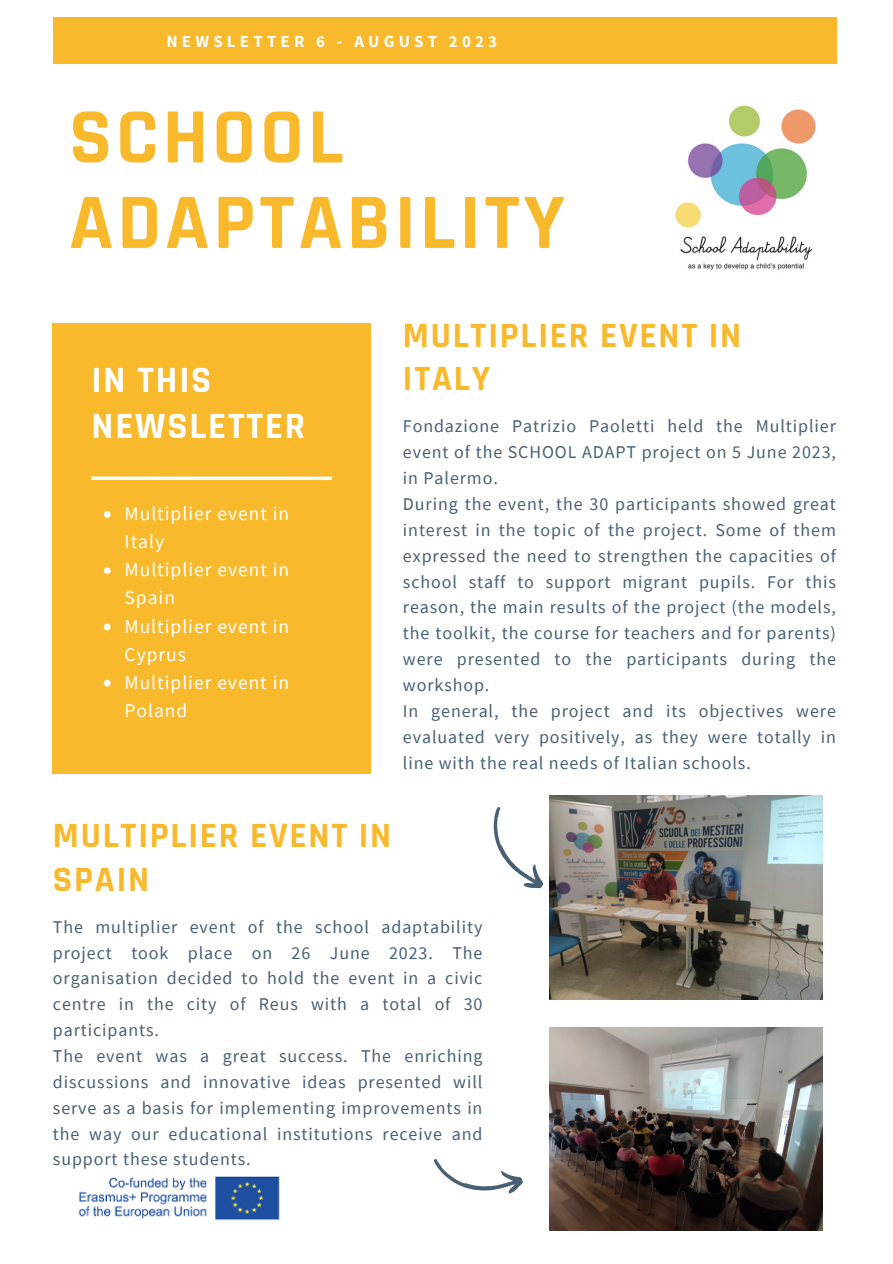
<style>
.page{position:relative;width:893px;height:1264px;background:#fff}
.page>*{position:absolute;margin:0;border:0;box-sizing:border-box;transform-origin:0 0}
.t1{font:700 79.35px/85.5px "Rajdhani";letter-spacing:.05em;color:#f8b92c}
.t2{font:700 37.5px/46.5px "Rajdhani";letter-spacing:.05em;color:#fff}
.t3{font:700 35.85px/43.8px "Rajdhani";letter-spacing:.05em;color:#f8b92c}
.t4{font:19.5px/28px "Source Sans Pro";letter-spacing:.05em;color:#fff}
.t5{font:18px/25.8px "Source Sans Pro";letter-spacing:.05em;color:#495f74;text-align:justify}
.t6{font:700 16.8px "Source Sans Pro";letter-spacing:.25em;color:#fff}
</style>
<div class="page">
<div style="left:53px;top:18px;width:783px;height:46px;background:#f8b92c"></div>
<div style="left:53px;top:323px;width:318px;height:450px;background:#f8b92c"></div>
<svg style="left:104px;top:511px;width:7px;height:7px"></svg>
<svg style="left:104px;top:567px;width:7px;height:7px"></svg>
<svg style="left:104px;top:623px;width:7px;height:7px"></svg>
<svg style="left:104px;top:679px;width:7px;height:7px"></svg>
<svg style="left:91px;top:476px;width:241px;height:4px"></svg>
<img style="left:675px;top:105px;width:141px;height:165px">
<img style="left:78px;top:1176px;width:202px;height:45px">
<img style="left:549px;top:795px;width:273px;height:204px">
<img style="left:549px;top:1027px;width:273px;height:203px">
<svg style="left:493px;top:807px;width:50px;height:82px"></svg>
<svg style="left:434px;top:1159px;width:89px;height:35px"></svg>
<p class="t6" style="left:166px;top:30px;width:332px">NEWSLETTER 6 - AUGUST 2023</p>
<p class="t1" style="left:69px;top:96px;width:497px">SCHOOL<br>ADAPTABILITY</p>
<p class="t2" style="left:92px;top:357px;width:215px">IN THIS<br>NEWSLETTER</p>
<p class="t4" style="left:125px;top:499px;width:166px">Multiplier event in<br>Italy</p>
<p class="t4" style="left:125px;top:555px;width:166px">Multiplier event in<br>Spain</p>
<p class="t4" style="left:125px;top:611px;width:166px">Multiplier event in<br>Cyprus</p>
<p class="t4" style="left:124px;top:668px;width:166px">Multiplier event in<br>Poland</p>
<p class="t3" style="left:403px;top:314px;width:340px">MULTIPLIER EVENT IN<br>ITALY</p>
<p class="t5" style="left:403px;top:413px;width:434px">Fondazione Patrizio Paoletti held the Multiplier event of the SCHOOL ADAPT project on 5 June 2023, in Palermo.</p>
<p class="t5" style="left:403px;top:490px;width:434px">During the event, the 30 participants showed great interest in the topic of the project. Some of them expressed the need to strengthen the capacities of school staff to support migrant pupils. For this reason, the main results of the project (the models, the toolkit, the course for teachers and for parents) were presented to the participants during the workshop.</p>
<p class="t5" style="left:403px;top:697px;width:434px">In general, the project and its objectives were evaluated very positively, as they were totally in line with the real needs of Italian schools.</p>
<p class="t3" style="left:53px;top:814px;width:340px">MULTIPLIER EVENT IN<br>SPAIN</p>
<p class="t5" style="left:53px;top:913px;width:431px">The multiplier event of the school adaptability project took place on 26 June 2023. The organisation decided to hold the event in a civic centre in the city of Reus with a total of 30 participants.</p>
<p class="t5" style="left:53px;top:1042px;width:431px">The event was a great success. The enriching discussions and innovative ideas presented will serve as a basis for implementing improvements in the way our educational institutions receive and support these students.</p>
</div>
